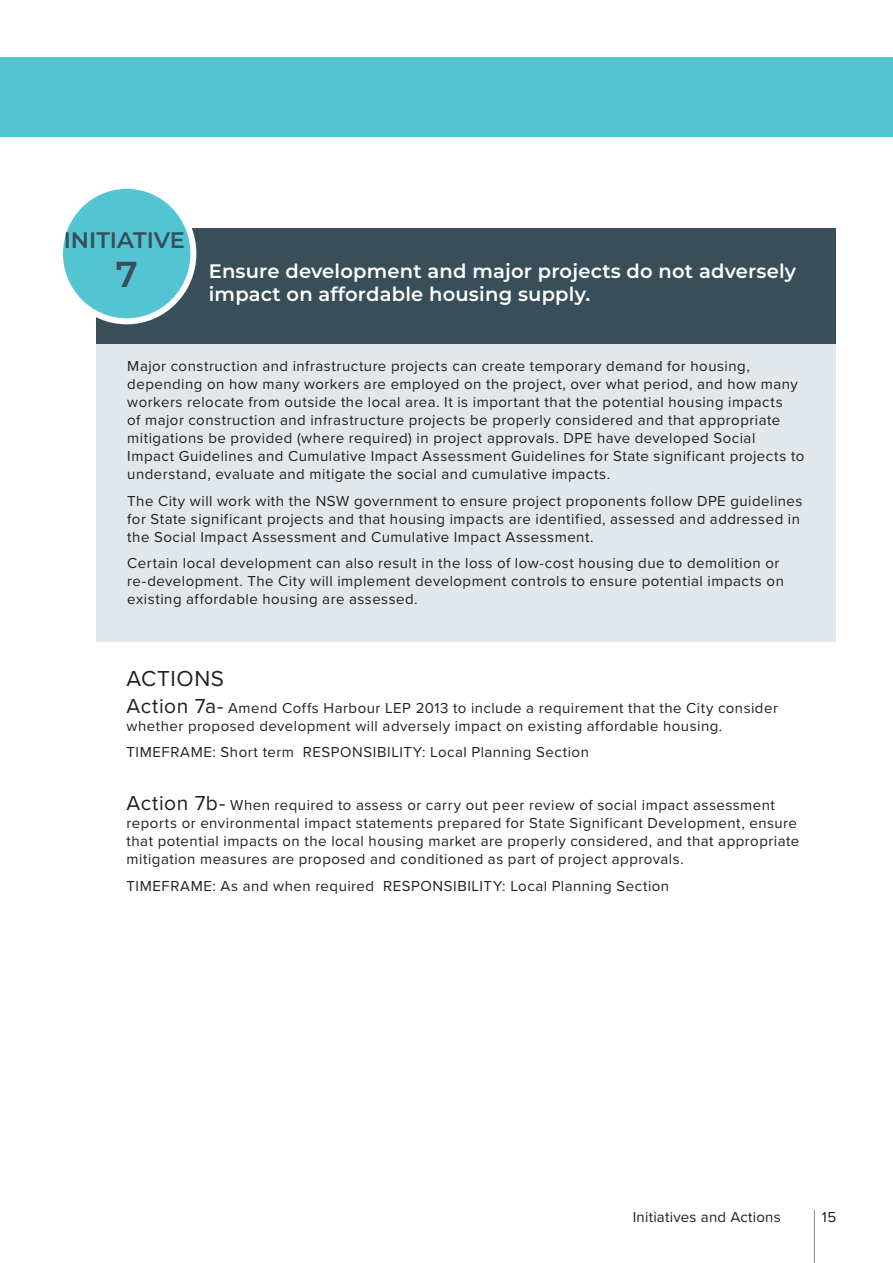
<style>
.page{position:relative;width:893px;height:1263px;background:#fff}
.page>*{position:absolute;margin:0;border:0;box-sizing:border-box;transform-origin:0 0}
.Header_5{font:600 36px "Montserrat";color:#384e59}
.Header_5-2{font:600 22.5px "Montserrat";color:#384e59}
.Body{font:22.5px "Proxima Nova";letter-spacing:.03em;color:#231f20}
.Initiative{font:600 19.5px/22.5px "Montserrat";letter-spacing:.01em;color:#fff}
.Body-2{font:15px/18px "Proxima Nova";letter-spacing:.03em;color:#231f20}
.s1{font-size:21px}
</style>
<div class="page">
<hr style="left:814px;top:1210px;width:1px;height:53px;background:#8a8a8e">
<div style="left:0;top:57px;width:893px;height:80px;background:#52c4d2"></div>
<div style="left:96px;top:333px;width:740px;height:309px;background:#e1e7ea"></div>
<div style="left:96px;top:229px;width:740px;height:115px;background:#384e59"></div>
<div style="left:60px;top:186px;width:133px;height:135px;background:#52c4d2;border-radius:50%"></div>
<div style="left:57px;top:183px;width:139px;height:141px;border:6px solid #fff;border-radius:50%"></div>
<p class="Header_5-2" style="left:64px;top:224px;width:123px">INITIATIVE</p>
<p class="Header_5" style="left:116px;top:249px;width:23px">7</p>
<p class="Initiative" style="left:209px;top:259px;width:589px">Ensure development and major projects do not adversely impact on affordable housing supply.</p>
<p class="Body-2" style="left:127px;top:357px;width:679px">Major construction and infrastructure projects can create temporary demand for housing, depending on how many workers are employed on the project, over what period, and how many workers relocate from outside the local area. It is important that the potential housing impacts<br>of major construction and infrastructure projects be properly considered and that appropriate mitigations be provided (where required) in project approvals. DPE have developed Social Impact Guidelines and Cumulative Impact Assessment Guidelines for State significant projects to understand, evaluate and mitigate the social and cumulative impacts.</p>
<p class="Body-2" style="left:127px;top:491px;width:677px">The City will work with the NSW government to ensure project proponents follow DPE guidelines for State significant projects and that housing impacts are identified, assessed and addressed in the Social Impact Assessment and Cumulative Impact Assessment.</p>
<p class="Body-2" style="left:127px;top:554px;width:658px">Certain local development can also result in the loss of low-cost housing due to demolition or re-development. The City will implement development controls to ensure potential impacts on existing affordable housing are assessed.</p>
<p class="Body" style="left:127px;top:662px;width:99px">ACTIONS</p>
<p class="Body-2" style="left:127px;top:698px;width:653px"><span class="s1">Action 7a-</span> Amend Coffs Harbour LEP 2013 to include a requirement that the City consider whether proposed development will adversely impact on existing affordable housing.</p>
<p class="Body-2" style="left:127px;top:743px;width:464px">TIMEFRAME: Short term RESPONSIBILITY: Local Planning Section</p>
<p class="Body-2" style="left:127px;top:796px;width:674px"><span class="s1">Action 7b-</span> When required to assess or carry out peer review of social impact assessment reports or environmental impact statements prepared for State Significant Development, ensure that potential impacts on the local housing market are properly considered, and that appropriate mitigation measures are proposed and conditioned as part of project approvals.</p>
<p class="Body-2" style="left:127px;top:876px;width:544px">TIMEFRAME: As and when required RESPONSIBILITY: Local Planning Section</p>
<p class="Body-2" style="left:633px;top:1207px;width:149px">Initiatives and Actions</p>
<p class="Body-2" style="left:822px;top:1207px;width:16px">15</p>
</div>
